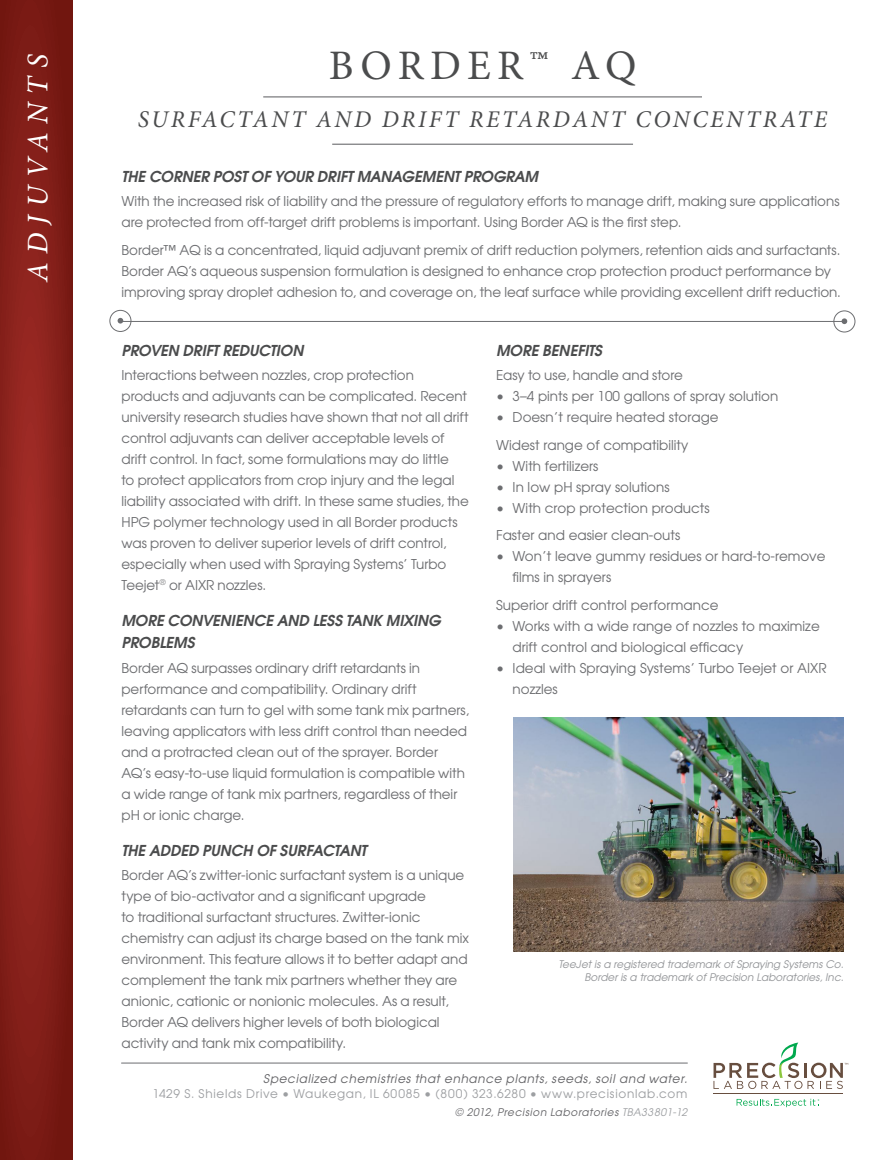
<style>
.page{position:relative;width:891px;height:1160px;background:#fff}
.page>*{position:absolute;margin:0;border:0;box-sizing:border-box;transform-origin:0 0}
.t1{font:42px "Minion Pro";letter-spacing:.145em;color:#4b4c4d}
.t2{font:italic 30px "Minion Pro";color:#fff}
.t3{font:italic 24px "Minion Pro";letter-spacing:.11em;color:#4b4c4d}
.t4{font:italic 600 15px/22.5px "Avant Garde";letter-spacing:-.01em;color:#4b4c4d}
.t5{font:13.5px/21px "Avant Garde";color:#6c6d70}
.t6{font:12px "Avant Garde";letter-spacing:.06em;color:#9d9fa2}
.t7{font:italic 12px "Avant Garde";letter-spacing:.055em;color:#636366}
.t8{font:italic 10.5px "Avant Garde";color:#939598}
.t9{font:italic 10.5px "Avant Garde";letter-spacing:.05em;color:#636366}
.s1{color:#9d9fa2}
</style>
<div class="page">
<svg style="left:0;top:0;width:73px;height:1160px;background:#86201a"></svg>
<hr style="left:122px;top:1063px;width:565px;height:1px;background:#6c6d70">
<svg style="left:737px;top:1099px;width:82px;height:8px"></svg>
<hr style="left:713px;top:1094px;width:130px;height:1px;background:#674e3f">
<svg style="left:714px;top:1042px;width:134px;height:47px"></svg>
<hr style="left:332px;top:144px;width:301px;height:1px;background:#6c6d70">
<hr style="left:263px;top:96px;width:439px;height:1px;background:#6c6d70">
<img style="left:513px;top:717px;width:331px;height:234px">
<svg style="left:842px;top:318px;width:5px;height:6px"></svg>
<div style="left:833px;top:310px;width:22px;height:22px;border:1px solid #6c6d70;border-radius:50%"></div>
<svg style="left:118px;top:318px;width:5px;height:6px"></svg>
<div style="left:109px;top:310px;width:22px;height:22px;border:1px solid #6c6d70;border-radius:50%"></div>
<hr style="left:120px;top:321px;width:724px;height:1px;background:#6c6d70">
<p class="t2" style="left:18px;top:282px;width:229px;rotate:-90deg">ADJUVANTS</p>
<p class="t1" style="left:329px;top:37px;width:309px">BORDER™ AQ</p>
<p class="t3" style="left:138px;top:103px;width:691px">SURFACTANT AND DRIFT RETARDANT CONCENTRATE</p>
<p class="t4" style="left:122px;top:165px;width:418px">THE CORNER POST OF YOUR DRIFT MANAGEMENT PROGRAM</p>
<p class="t5" style="left:122px;top:190px;width:720px">With the increased risk of liability and the pressure of regulatory efforts to manage drift, making sure applications are protected from off-target drift problems is important. Using Border AQ is the first step.</p>
<p class="t5" style="left:122px;top:239px;width:721px">Border™ AQ is a concentrated, liquid adjuvant premix of drift reduction polymers, retention aids and surfactants.<br>Border AQ’s aqueous suspension formulation is designed to enhance crop protection product performance by improving spray droplet adhesion to, and coverage on, the leaf surface while providing excellent drift reduction.</p>
<p class="t4" style="left:122px;top:338px;width:183px">PROVEN DRIFT REDUCTION</p>
<p class="t5" style="left:122px;top:364px;width:349px">Interactions between nozzles, crop protection products and adjuvants can be complicated. Recent university research studies have shown that not all drift control adjuvants can deliver acceptable levels of drift control. In fact, some formulations may do little<br>to protect applicators from crop injury and the legal liability associated with drift. In these same studies, the HPG polymer technology used in all Border products was proven to deliver superior levels of drift control, especially when used with Spraying Systems’ Turbo Teejet<sup>®</sup> or AIXR nozzles.</p>
<p class="t4" style="left:122px;top:609px;width:321px">MORE CONVENIENCE AND LESS TANK MIXING<br>PROBLEMS</p>
<p class="t5" style="left:122px;top:657px;width:349px">Border AQ surpasses ordinary drift retardants in performance and compatibility. Ordinary drift retardants can turn to gel with some tank mix partners, leaving applicators with less drift control than needed and a protracted clean out of the sprayer. Border AQ’s easy-to-use liquid formulation is compatible with a wide range of tank mix partners, regardless of their pH or ionic charge.</p>
<p class="t4" style="left:122px;top:838px;width:247px">THE ADDED PUNCH OF SURFACTANT</p>
<p class="t5" style="left:122px;top:864px;width:349px">Border AQ’s zwitter-ionic surfactant system is a unique type of bio-activator and a significant upgrade<br>to traditional surfactant structures. Zwitter-ionic chemistry can adjust its charge based on the tank mix environment. This feature allows it to better adapt and complement the tank mix partners whether they are anionic, cationic or nonionic molecules. As a result, Border AQ delivers higher levels of both biological activity and tank mix compatibility.</p>
<p class="t4" style="left:496px;top:338px;width:107px">MORE BENEFITS</p>
<p class="t5" style="left:496px;top:364px;width:188px">Easy to use, handle and store</p>
<p class="t5" style="left:496px;top:385px;width:284px">• 3–4 pints per 100 gallons of spray solution</p>
<p class="t5" style="left:496px;top:406px;width:224px">• Doesn’t require heated storage</p>
<p class="t5" style="left:496px;top:434px;width:194px">Widest range of compatibility</p>
<p class="t5" style="left:496px;top:455px;width:104px">• With fertilizers</p>
<p class="t5" style="left:496px;top:476px;width:175px">• In low pH spray solutions</p>
<p class="t5" style="left:496px;top:497px;width:215px">• With crop protection products</p>
<p class="t5" style="left:496px;top:525px;width:186px">Faster and easier clean-outs</p>
<p class="t5" style="left:513px;top:546px;width:314px;text-indent:-16px">• Won’t leave gummy residues or hard-to-remove films in sprayers</p>
<p class="t5" style="left:496px;top:594px;width:224px">Superior drift control performance</p>
<p class="t5" style="left:513px;top:615px;width:309px;text-indent:-16px">• Works with a wide range of nozzles to maximize drift control and biological efficacy</p>
<p class="t5" style="left:513px;top:657px;width:316px;text-indent:-16px">• Ideal with Spraying Systems’ Turbo Teejet or AIXR nozzles</p>
<p class="t8" style="left:558px;top:957px;width:287px">TeeJet is a registered trademark of Spraying Systems Co.</p>
<p class="t8" style="left:584px;top:971px;width:261px">Border is a trademark of Precision Laboratories, Inc.</p>
<p class="t7" style="left:263px;top:1071px;width:426px">Specialized chemistries that enhance plants, seeds, soil and water.</p>
<p class="t6" style="left:152px;top:1086px;width:536px">1429 S. Shields Drive • Waukegan, IL 60085 • (800) 323.6280 • www.precisionlab.com</p>
<p class="t9" style="left:455px;top:1105px;width:234px">© 2012, Precision Laboratories <span class="s1">TBA33801-12</span></p>
</div>
